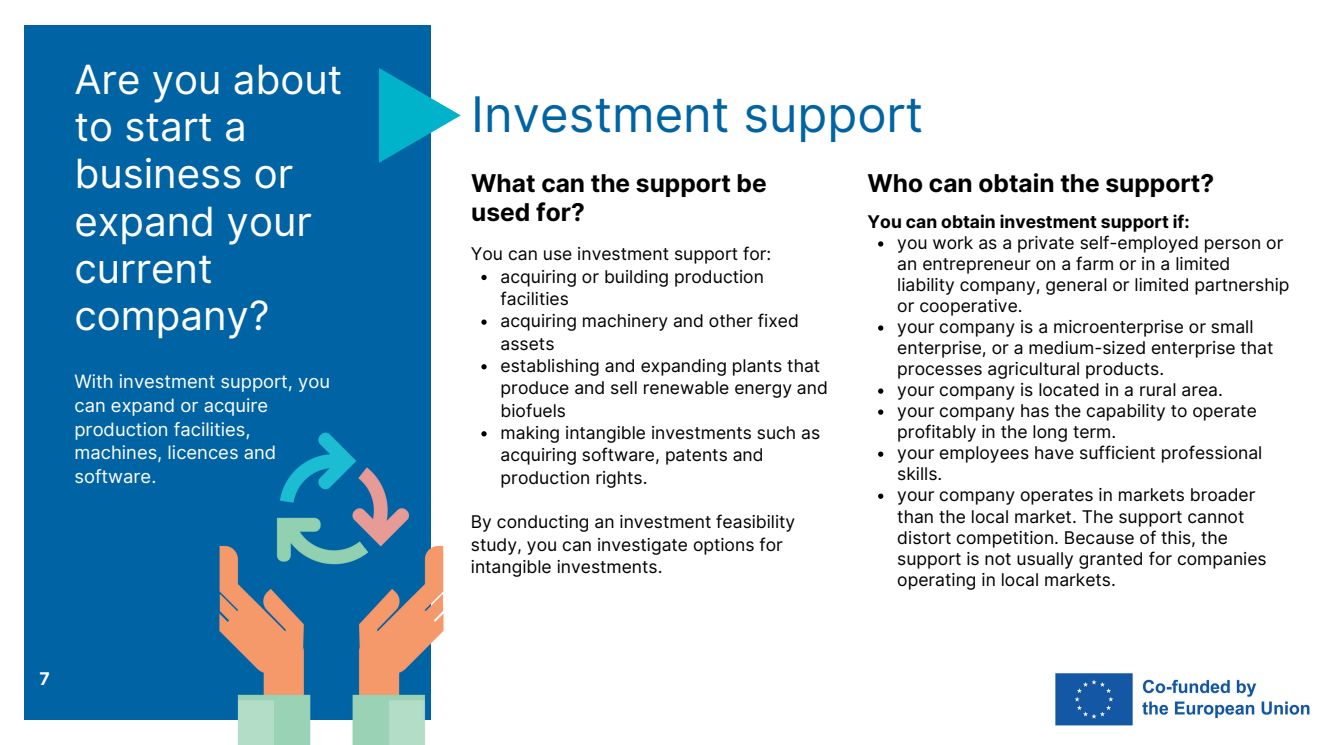
<style>
.page{position:relative;width:1339px;height:745px;background:#fff}
.page>*{position:absolute;margin:0;border:0;box-sizing:border-box;transform-origin:0 0}
.t1{font:49px "Inter";color:#0063a3}
.t2{font:40.25px/47.2px "Inter";color:#fff}
.t3{font:700 24.5px/28.9px "Inter";color:#000}
.t4{font:18.38px/23.6px "Inter";color:#fff}
.t5{font:17.5px/21px "Inter";color:#000}
.t6{font:700 17.5px "Inter";color:#000}
.t7{font:700 17.5px "Inter";color:#fff}
</style>
<div class="page">
<div style="left:25px;top:25px;width:406px;height:694px;background:#0063a3"></div>
<svg style="left:379px;top:68px;width:82px;height:95px"></svg>
<svg style="left:481px;top:275px;width:6px;height:5px"></svg>
<svg style="left:481px;top:319px;width:6px;height:5px"></svg>
<svg style="left:481px;top:364px;width:6px;height:5px"></svg>
<img style="left:116px;top:431px;width:371px;height:313px">
<svg style="left:878px;top:241px;width:5px;height:5px"></svg>
<svg style="left:878px;top:325px;width:5px;height:5px"></svg>
<svg style="left:878px;top:388px;width:5px;height:5px"></svg>
<svg style="left:878px;top:409px;width:5px;height:5px"></svg>
<svg style="left:878px;top:451px;width:5px;height:5px"></svg>
<svg style="left:878px;top:493px;width:5px;height:5px"></svg>
<img style="left:1055px;top:672px;width:255px;height:54px">
<h2 class="t2" style="left:74px;top:55px;width:270px">Are you about to start a business or expand your current company?</h2>
<p class="t4" style="left:74px;top:370px;width:257px">With investment support, you can expand or acquire production facilities, machines, licences and software.</p>
<p class="t7" style="left:40px;top:667px;width:12px">7</p>
<p class="t1" style="left:471px;top:85px;width:453px">Investment support</p>
<p class="t3" style="left:471px;top:169px;width:297px">What can the support be used for?</p>
<p class="t3" style="left:867px;top:169px;width:348px">Who can obtain the support?</p>
<p class="t6" style="left:867px;top:211px;width:323px">You can obtain investment support if:</p>
<p class="t5" style="left:897px;top:232px;width:394px">you work as a private self-employed person or an entrepreneur on a farm or in a limited liability company, general or limited partnership or cooperative.</p>
<p class="t5" style="left:897px;top:316px;width:378px">your company is a microenterprise or small enterprise, or a medium-sized enterprise that processes agricultural products.</p>
<p class="t5" style="left:897px;top:379px;width:327px">your company is located in a rural area.</p>
<p class="t5" style="left:897px;top:400px;width:361px">your company has the capability to operate profitably in the long term.</p>
<p class="t5" style="left:897px;top:442px;width:366px">your employees have sufficient professional skills.</p>
<p class="t5" style="left:897px;top:484px;width:371px">your company operates in markets broader than the local market. The support cannot distort competition. Because of this, the support is not usually granted for companies operating in local markets.</p>
<h1 class="t5" style="left:471px;top:243px;width:302px">You can use investment support for:</h1>
<h3 class="t5" style="left:501px;top:265px;width:265px;line-height:22.4px">acquiring or building production facilities</h3>
<h3 class="t5" style="left:501px;top:309px;width:300px;line-height:22.4px">acquiring machinery and other fixed assets</h3>
<h4 class="t5" style="left:501px;top:354px;width:329px;line-height:22.4px">establishing and expanding plants that produce and sell renewable energy and biofuels</h4>
<p class="t5" style="left:501px;top:421px;width:321px;line-height:22.4px">making intangible investments such as acquiring software, patents and production rights.</p>
<p class="t5" style="left:471px;top:510px;width:326px;line-height:22.4px">By conducting an investment feasibility study, you can investigate options for intangible investments.</p>
</div>
